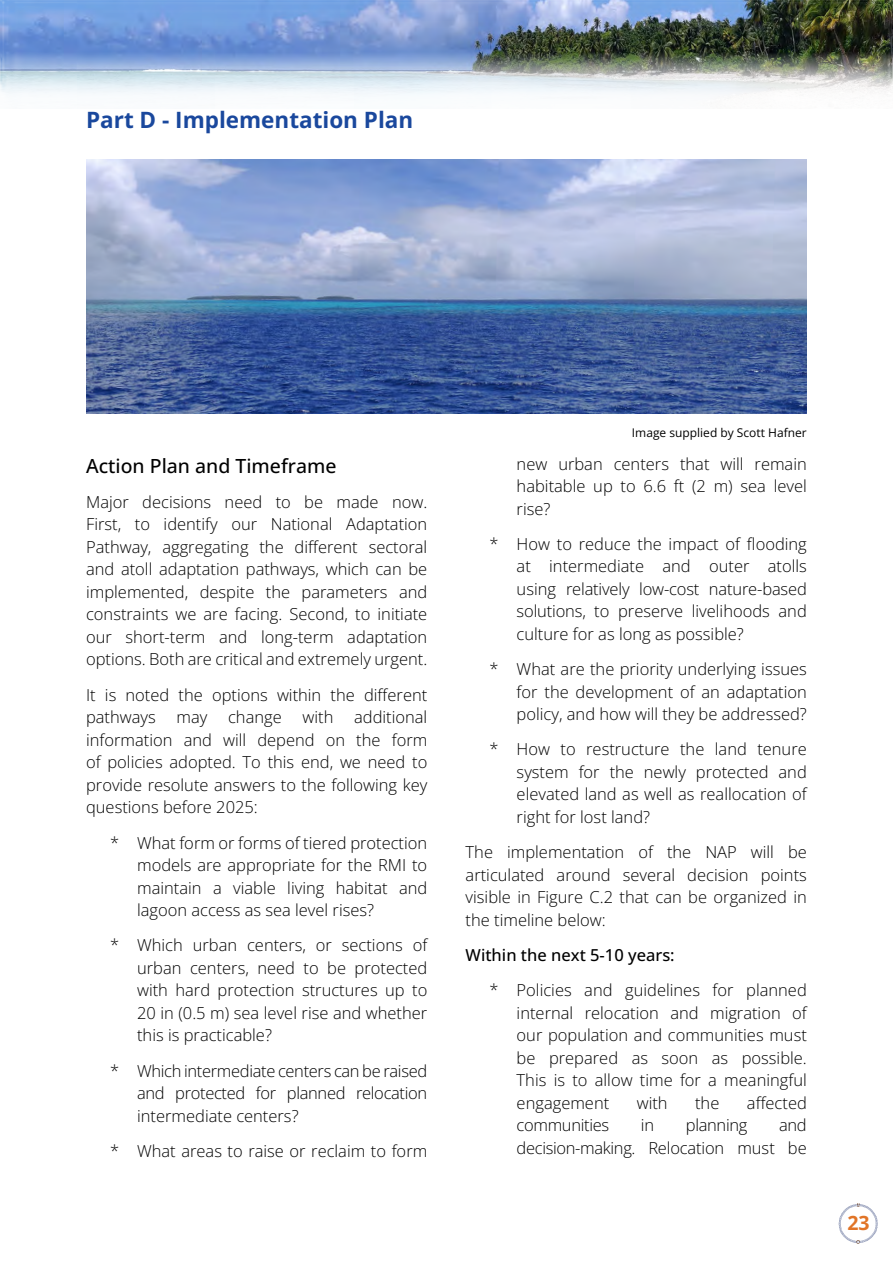
<style>
.page{position:relative;width:893px;height:1263px;background:#fff}
.page>*{position:absolute;margin:0;border:0;box-sizing:border-box;transform-origin:0 0}
.t1{font:700 22.5px "Open Sans";color:#1a489d}
.t2{font:500 19.5px "Open Sans";color:#000}
.t3{font:700 19.5px "Open Sans";color:#e17427}
.t4{font:300 16.5px/22.5px "Open Sans";color:#000;text-align:justify}
.t5{font:300 16.5px/22.5px "Open Sans";letter-spacing:-.02em;color:#000;text-align:right}
.t6{font:500 16.5px "Open Sans";color:#000}
.t7{font:12px "Open Sans";color:#000}
</style>
<div class="page">
<img style="left:0;top:0;width:893px;height:95px">
<svg style="left:839px;top:1203px;width:39px;height:41px"></svg>
<img style="left:86px;top:160px;width:721px;height:253px">
<h1 class="t1" style="left:86px;top:104px;width:329px">Part D - Implementation Plan</h1>
<p class="t2" style="left:86px;top:452px;width:252px">Action Plan and Timeframe</p>
<p class="t4" style="left:86px;top:490px;width:343px">Major decisions need to be made now.<br>First, to identify our National Adaptation Pathway, aggregating the different sectoral and atoll adaptation pathways, which can be implemented, despite the parameters and constraints we are facing. Second, to initiate our short-term and long-term adaptation options. Both are critical and extremely urgent.</p>
<p class="t4" style="left:86px;top:683px;width:343px">It is noted the options within the different pathways</p>
<p class="t4" style="left:86px;top:706px;width:343px;text-indent:268px">additional information and will depend on the form of policies adopted. To this end, we need to provide resolute answers to the following key questions before 2025:</p>
<p class="t4" style="left:137px;top:831px;width:292px;text-indent:-27px">* What form or forms of tiered protection models are appropriate for the RMI to maintain a viable living habitat and lagoon access as sea level rises?</p>
<p class="t4" style="left:137px;top:934px;width:292px;text-indent:-27px">* Which urban centers, or sections of urban centers, need to be protected with hard protection structures up to 20 in (0.5 m) sea level rise and whether this is practicable?</p>
<p class="t4" style="left:137px;top:1059px;width:292px;text-indent:-27px">* Which intermediate centers can be raised and protected for planned relocation intermediate centers?</p>
<p class="t4" style="left:110px;top:1139px;width:319px">* What areas to raise or reclaim to form</p>
<p class="t4" style="left:177px;top:706px;width:32px">may</p>
<p class="t4" style="left:228px;top:706px;width:55px">change</p>
<p class="t4" style="left:302px;top:706px;width:32px">with</p>
<p class="t7" style="left:632px;top:424px;width:176px">Image supplied by Scott Hafner</p>
<p class="t4" style="left:517px;top:452px;width:292px">new urban centers that will remain habitable up to 6.6 ft (2 m) sea level rise?</p>
<p class="t4" style="left:517px;top:532px;width:292px;text-indent:-27px">* How to reduce the impact of flooding at intermediate and outer atolls using relatively low-cost nature-based solutions, to preserve livelihoods and culture for as long as possible?</p>
<p class="t4" style="left:517px;top:657px;width:292px;text-indent:-27px">* What are the priority underlying issues for the development of an adaptation policy, and how will they be addressed?</p>
<p class="t4" style="left:517px;top:738px;width:292px;text-indent:-27px">* How to restructure the land tenure system for the newly protected and elevated land as well as reallocation of right for lost land?</p>
<p class="t4" style="left:466px;top:840px;width:343px">The implementation of the NAP will be articulated around several decision points visible in Figure C.2 that can be organized in the timeline below:</p>
<p class="t6" style="left:466px;top:944px;width:211px">Within the next 5-10 years:</p>
<p class="t4" style="left:517px;top:979px;width:292px;text-indent:-27px">* Policies and guidelines for planned internal relocation and migration of our population and communities must be prepared as soon as possible.<br>This is to allow time for a meaningful engagement</p>
<p class="t4" style="left:637px;top:1091px;width:32px">with</p>
<p class="t4" style="left:695px;top:1091px;width:26px">the</p>
<p class="t4" style="left:747px;top:1091px;width:61px">affected</p>
<p class="t5" style="left:517px;top:1114px;width:94px">communities</p>
<p class="t4" style="left:641px;top:1114px;width:15px">in</p>
<p class="t5" style="left:686px;top:1114px;width:63px">planning</p>
<p class="t5" style="left:517px;top:1114px;width:292px">and<br>decision-making. Relocation must be</p>
<p class="t3" style="left:847px;top:1209px;width:24px">23</p>
</div>
